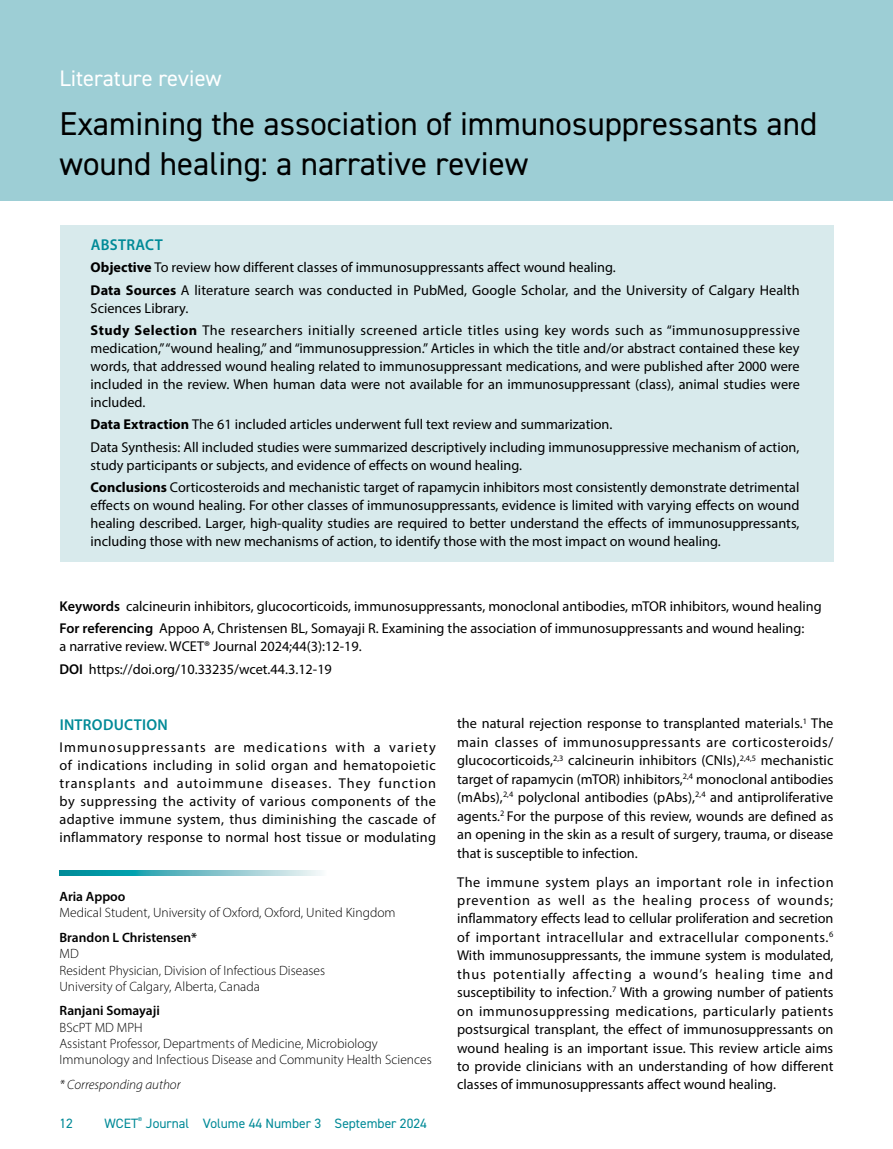
<style>
.page{position:relative;width:893px;height:1149px;background:#fff}
.page>*{position:absolute;margin:0;border:0;box-sizing:border-box;transform-origin:0 0}
.t1{font:33px/39.6px "DIN2014";color:#000}
.t2{font:22.5px "DIN2014";color:#fff}
.t3{font:600 15.75px "Myriad Pro";letter-spacing:.02em;color:#008a97}
.t4{font:14.25px/18.5px "Myriad Pro";color:#000}
.t5{font:14.25px/22.2px "Myriad Pro";letter-spacing:.03em;color:#000}
.t6{font:300 13.5px/16.2px "Myriad Pro";color:#000}
.t7{font:600 13.5px "Myriad Pro";color:#000}
.t8{font:13.5px "DIN2014";color:#008a97}
.t9{font:italic 300 13.5px "Myriad Pro";color:#000}
.s1{font-weight:700}
.s2{font-weight:600}
</style>
<div class="page">
<div style="left:0;top:0;width:893px;height:200px;background:#9dced5"></div>
<div style="left:60px;top:225px;width:773px;height:336px;background:#d8eaec"></div>
<svg style="left:60px;top:870px;width:262px;height:5px"></svg>
<h2 class="t2" style="left:60px;top:64px;width:164px">Literature review</h2>
<h1 class="t1" style="left:60px;top:103px;width:759px">Examining the association of immunosuppressants and wound healing: a narrative review</h1>
<p class="t3" style="left:91px;top:235px;width:74px">ABSTRACT</p>
<p class="t4" style="left:91px;top:256px;width:711px;line-height:22.2px"><span class="s1">Objective</span> To review how different classes of immunosuppressants affect wound healing.<br><span class="s1">Data Sources</span> A literature search was conducted in PubMed, Google Scholar, and the University of Calgary Health</p>
<p class="t5" style="left:91px;top:296px;width:711px">Sciences Library.<br><span class="s1">Study Selection</span> The researchers initially screened article titles using key words such as “immunosuppressive</p>
<p class="t4" style="left:91px;top:339px;width:711px;line-height:18px;text-align:justify">medication,” “wound healing,” and “immunosuppression.” Articles in which the title and/or abstract contained these key words, that addressed wound healing related to immunosuppressant medications, and were published after 2000 were included in the review. When human data were not available for an immunosuppressant (class), animal studies were included.</p>
<p class="t4" style="left:91px;top:413px;width:710px;line-height:22.2px"><span class="s1">Data Extraction</span> The 61 included articles underwent full text review and summarization.<br>Data Synthesis: All included studies were summarized descriptively including immunosuppressive mechanism of action,</p>
<p class="t4" style="left:91px;top:453px;width:710px;line-height:22.2px">study participants or subjects, and evidence of effects on wound healing.<br><span class="s1">Conclusions</span> Corticosteroids and mechanistic target of rapamycin inhibitors most consistently demonstrate detrimental</p>
<p class="t4" style="left:91px;top:495px;width:710px;line-height:18px;text-align:justify">effects on wound healing. For other classes of immunosuppressants, evidence is limited with varying effects on wound healing described. Larger, high-quality studies are required to better understand the effects of immunosuppressants, including those with new mechanisms of action, to identify those with the most impact on wound healing.</p>
<p class="t4" style="left:60px;top:594px;width:764px;line-height:22.2px"><span class="s2">Keywords</span> calcineurin inhibitors, glucocorticoids, immunosuppressants, monoclonal antibodies, mTOR inhibitors, wound healing<br><span class="s2">For referencing</span> Appoo A, Christensen BL, Somayaji R. Examining the association of immunosuppressants and wound healing:</p>
<p class="t4" style="left:60px;top:635px;width:304px;line-height:22.2px">a narrative review. WCET® Journal 2024;44(3):12-19.<br><span class="s2">DOI</span> https://doi.org/10.33235/wcet.44.3.12-19</p>
<p class="t3" style="left:60px;top:714px;width:110px">INTRODUCTION</p>
<p class="t4" style="left:60px;top:737px;width:378px;line-height:18px;text-align:justify">Immunosuppressants are medications with a variety of indications including in solid organ and hematopoietic transplants and autoimmune diseases. They function by suppressing the activity of various components of the adaptive immune system, thus diminishing the cascade of inflammatory response to normal host tissue or modulating</p>
<p class="t7" style="left:60px;top:887px;width:67px">Aria Appoo</p>
<p class="t6" style="left:60px;top:904px;width:338px">Medical Student, University of Oxford, Oxford, United Kingdom</p>
<p class="t7" style="left:60px;top:928px;width:139px">Brandon L Christensen*</p>
<p class="t6" style="left:60px;top:945px;width:267px">MD<br>Resident Physician, Division of Infectious Diseases<br>University of Calgary, Alberta, Canada</p>
<p class="t7" style="left:60px;top:1001px;width:102px">Ranjani Somayaji</p>
<p class="t6" style="left:60px;top:1018px;width:374px">BScPT MD MPH<br>Assistant Professor, Departments of Medicine, Microbiology<br>Immunology and Infectious Disease and Community Health Sciences</p>
<p class="t9" style="left:60px;top:1075px;width:123px">* Corresponding author</p>
<p class="t8" style="left:60px;top:1114px;width:15px">12</p>
<p class="t8" style="left:105px;top:1114px;width:324px">WCET<sup>®</sup> Journal Volume 44 Number 3 September 2024</p>
<p class="t4" style="left:457px;top:714px;width:378px;text-align:justify">the natural rejection response to transplanted materials.<sup>1</sup> The main classes of immunosuppressants are corticosteroids/ glucocorticoids,<sup>2,3</sup> calcineurin inhibitors (CNIs),<sup>2,4,5</sup> mechanistic target of rapamycin (mTOR) inhibitors,<sup>2,4</sup> monoclonal antibodies (mAbs),<sup>2,4</sup> polyclonal antibodies (pAbs),<sup>2,4</sup> and antiproliferative agents.<sup>2</sup> For the purpose of this review, wounds are defined as an opening in the skin as a result of surgery, trauma, or disease that is susceptible to infection.</p>
<p class="t4" style="left:457px;top:872px;width:378px;text-align:justify">The immune system plays an important role in infection prevention as well as the healing process of wounds; inflammatory effects lead to cellular proliferation and secretion of important intracellular and extracellular components.<sup>6<br></sup>With immunosuppressants, the immune system is modulated, thus potentially affecting a wound’s healing time and susceptibility to infection.<sup>7</sup> With a growing number of patients on immunosuppressing medications, particularly patients postsurgical transplant, the effect of immunosuppressants on wound healing is an important issue. This review article aims to provide clinicians with an understanding of how different classes of immunosuppressants affect wound healing.</p>
</div>
